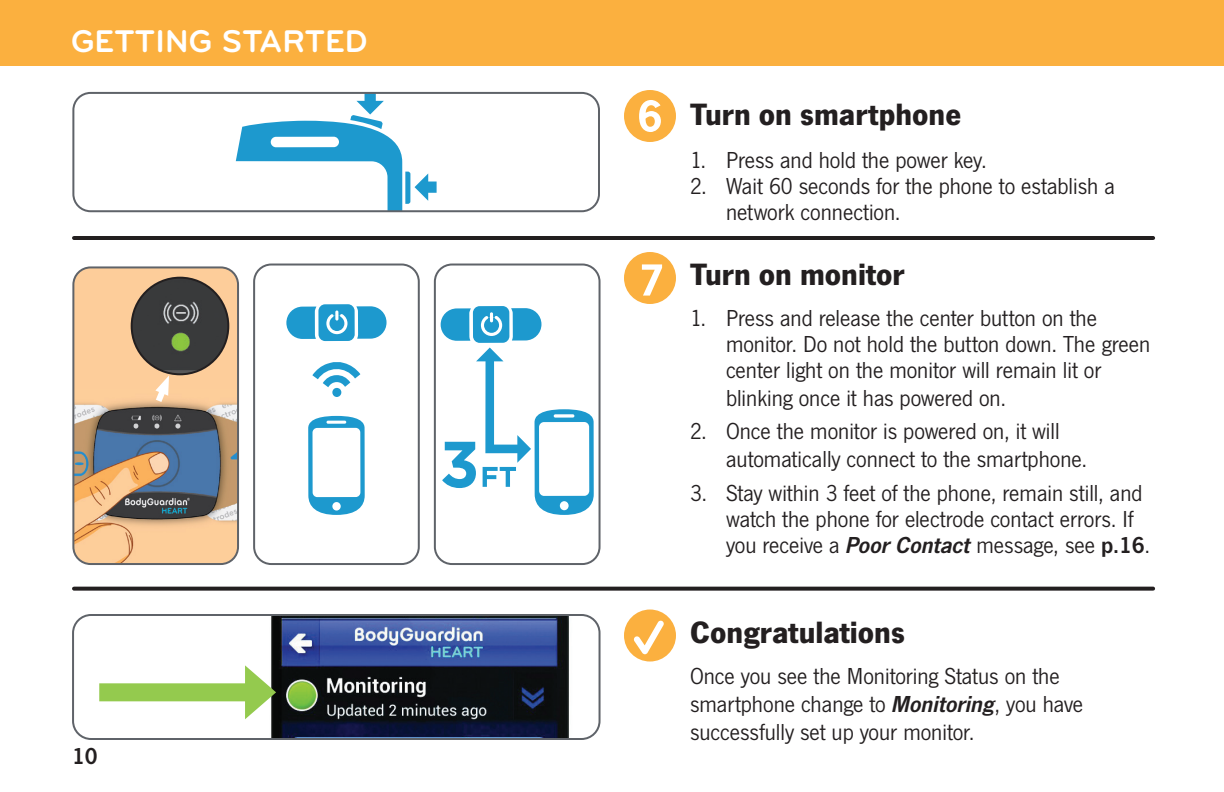
<style>
.page{position:relative;width:1224px;height:792px;background:#fff}
.page>*{position:absolute;margin:0;border:0;box-sizing:border-box;transform-origin:0 0}
.t1{font:700 32.6px "Bryant Pro";letter-spacing:.005em;color:#fff}
.t2{font:700 32px "News Got";color:#231f20}
.Small_Paragraph{font:24px/26.6px "News Got";color:#231f20}
.t3{font:24px "News Got Dem";color:#231f20}
.s1{font-family:"News Got Dem Ita"}
.s2{font-family:"News Got Dem"}
</style>
<div class="page">
<div style="left:0;top:0;width:1224px;height:65px;background:#fbb03f"></div>
<div style="left:73px;top:267px;width:165px;height:297px;background:#fdcd9a;border-radius:17px"></div>
<img style="left:75px;top:401px;width:161px;height:161px">
<div style="left:72px;top:266px;width:167px;height:299px;border:2px solid #5f6369;border-radius:17px"></div>
<hr style="left:74px;top:236px;width:1079px;height:4px;background:#231f20">
<div style="left:624px;top:610px;width:52px;height:52px;background:#fbb03f;border-radius:50%"></div>
<svg style="left:633px;top:620px;width:31px;height:34px"></svg>
<svg style="left:74px;top:587px;width:1079px;height:4px;background:#363334"></svg>
<img style="left:271px;top:617px;width:325px;height:120px">
<div style="left:72px;top:614px;width:529px;height:126px;border:2px solid #5f6369;border-radius:18px"></div>
<svg style="left:99px;top:665px;width:177px;height:54px"></svg>
<div style="left:624px;top:90px;width:52px;height:52px;background:#fbb03f;border-radius:50%"></div>
<svg style="left:639px;top:100px;width:22px;height:32px"></svg>
<div style="left:624px;top:252px;width:52px;height:52px;background:#fbb03f;border-radius:50%"></div>
<svg style="left:642px;top:264px;width:20px;height:32px"></svg>
<svg style="left:236px;top:95px;width:201px;height:114px"></svg>
<div style="left:72px;top:92px;width:528px;height:120px;border:2px solid #5f6369;border-radius:17px"></div>
<svg style="left:308px;top:416px;width:57px;height:99px"></svg>
<svg style="left:286px;top:304px;width:101px;height:37px"></svg>
<svg style="left:313px;top:362px;width:47px;height:35px"></svg>
<div style="left:253px;top:264px;width:167px;height:301px;border:2px solid #5f6369;border-radius:17px"></div>
<svg style="left:441px;top:306px;width:153px;height:209px"></svg>
<div style="left:434px;top:264px;width:167px;height:301px;border:2px solid #5f6369;border-radius:17px"></div>
<img style="left:132px;top:278px;width:96px;height:96px;border-radius:48px">
<div style="left:131px;top:277px;width:98px;height:98px;border:2px solid #231f20;border-radius:50%"></div>
<svg style="left:151px;top:376px;width:21px;height:33px"></svg>
<h1 class="t1" style="left:71px;top:21px;width:298px">GETTING STARTED</h1>
<p class="t3" style="left:72px;top:742px;width:27px">10</p>
<p class="t2" style="left:690px;top:95px;width:273px">Turn on smartphone</p>
<p class="Small_Paragraph" style="left:690px;top:147px;width:298px">1. Press and hold the power key.</p>
<p class="Small_Paragraph" style="left:726px;top:173px;width:391px;line-height:26px;text-indent:-36px">2. Wait 60 seconds for the phone to establish a network connection.</p>
<p class="t2" style="left:690px;top:256px;width:216px">Turn on monitor</p>
<p class="Small_Paragraph" style="left:726px;top:305px;width:426px;text-indent:-36px">1. Press and release the center button on the monitor. Do not hold the button down. The green center light on the monitor will remain lit or blinking once it has powered on.</p>
<p class="Small_Paragraph" style="left:726px;top:418px;width:363px;line-height:28px;text-indent:-36px">2. Once the monitor is powered on, it will automatically connect to the smartphone.</p>
<p class="Small_Paragraph" style="left:726px;top:480px;width:426px;line-height:26px;text-indent:-36px">3. Stay within 3 feet of the phone, remain still, and watch the phone for electrode contact errors. If you receive a <span class="s1">Poor Contact</span> message, see <span class="s2">p.16</span>.</p>
<p class="t2" style="left:690px;top:613px;width:217px">Congratulations</p>
<p class="Small_Paragraph" style="left:690px;top:662px;width:395px;line-height:28px">Once you see the Monitoring Status on the smartphone change to <span class="s1">Monitoring</span>, you have successfully set up your monitor.</p>
</div>
